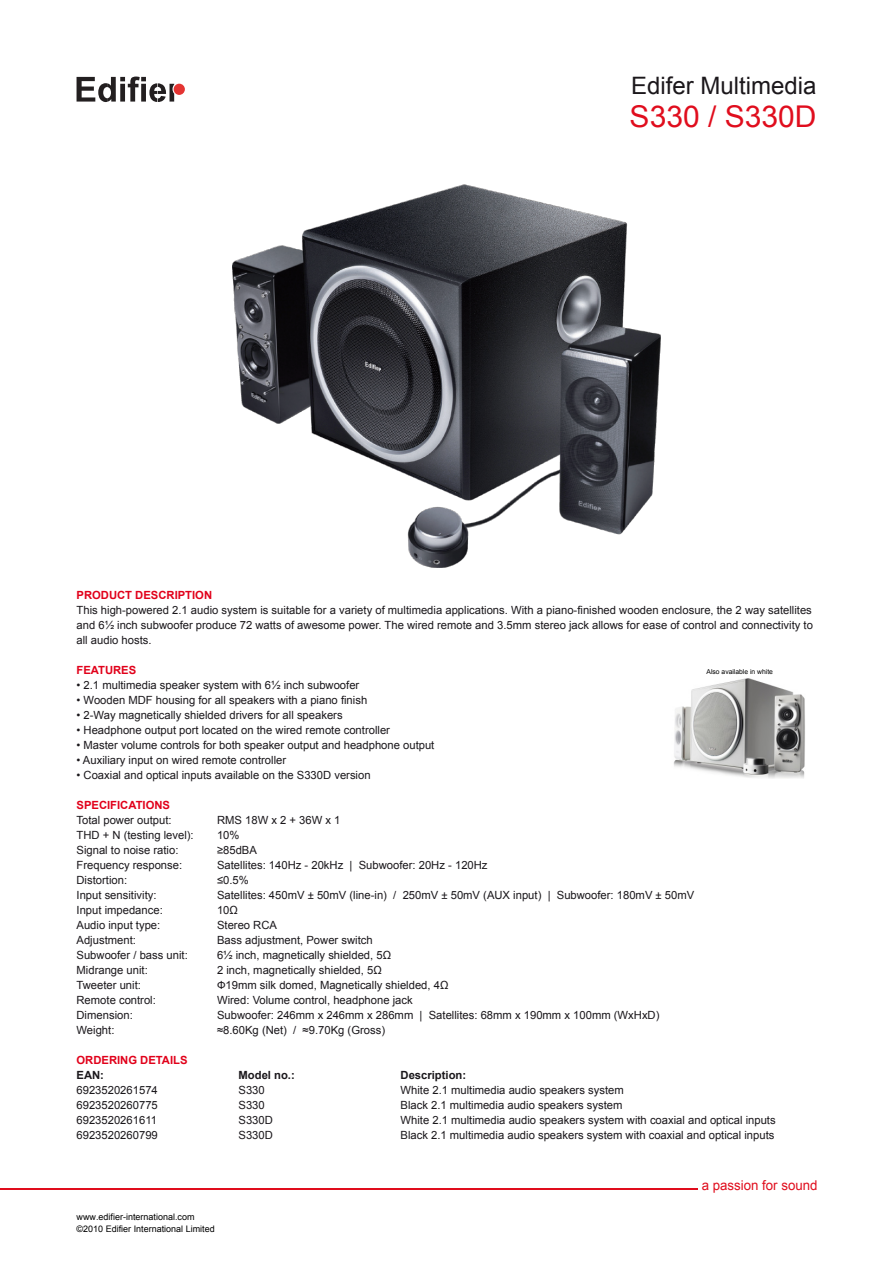
<style>
.page{position:relative;width:893px;height:1263px;background:#fff}
.page>*{position:absolute;margin:0;border:0;box-sizing:border-box;transform-origin:0 0}
.t1{font:30px "Arial";color:#e00d1d}
.t2{font:24px "Arial";color:#1b171b}
.t3{font:13.5px "Arial";color:#e00d1d}
.t4{font:11.25px/15px "Arial";color:#1a171b;text-align:justify}
.t5{font:700 11.25px "Arial";color:#e1001a}
.t6{font:700 11.25px "Arial";color:#1a171b}
.t7{font:9px/12px "Arial";color:#000}
.t8{font:6.75px "Arial";color:#000}
</style>
<div class="page">
<div style="left:174px;top:84px;width:11px;height:11px;background:#e43432;border-radius:50%"></div>
<svg style="left:77px;top:77px;width:97px;height:25px"></svg>
<hr style="left:0;top:1188px;width:697px;height:1px;background:#e00d1d">
<img style="left:233px;top:185px;width:427px;height:382px">
<img style="left:673px;top:678px;width:132px;height:101px">
<h2 class="t2" style="left:631px;top:70px;width:187px">Edifer Multimedia</h2>
<h1 class="t1" style="left:630px;top:97px;width:188px">S330 / S330D</h1>
<p class="t5" style="left:77px;top:588px;width:137px">PRODUCT DESCRIPTION</p>
<p class="t4" style="left:77px;top:603px;width:738px">This high-powered 2.1 audio system is suitable for a variety of multimedia applications. With a piano-finished wooden enclosure, the 2 way satellites and 6½ inch subwoofer produce 72 watts of awesome power. The wired remote and 3.5mm stereo jack allows for ease of control and connectivity to all audio hosts.</p>
<p class="t5" style="left:77px;top:663px;width:61px">FEATURES</p>
<p class="t4" style="left:77px;top:678px;width:284px">• 2.1 multimedia speaker system with 6½ inch subwoofer</p>
<p class="t4" style="left:77px;top:693px;width:292px">• Wooden MDF housing for all speakers with a piano finish</p>
<p class="t4" style="left:77px;top:708px;width:268px">• 2-Way magnetically shielded drivers for all speakers</p>
<p class="t4" style="left:77px;top:723px;width:315px">• Headphone output port located on the wired remote controller</p>
<p class="t4" style="left:77px;top:738px;width:359px">• Master volume controls for both speaker output and headphone output</p>
<p class="t4" style="left:77px;top:753px;width:211px">• Auxiliary input on wired remote controller</p>
<p class="t4" style="left:77px;top:768px;width:296px">• Coaxial and optical inputs available on the S330D version</p>
<p class="t5" style="left:77px;top:798px;width:95px">SPECIFICATIONS</p>
<p class="t4" style="left:77px;top:813px;width:97px">Total power output:</p>
<p class="t4" style="left:217px;top:813px;width:125px">RMS 18W x 2 + 36W x 1</p>
<p class="t4" style="left:77px;top:828px;width:119px">THD + N (testing level):</p>
<p class="t4" style="left:217px;top:828px;width:24px">10%</p>
<p class="t4" style="left:77px;top:843px;width:103px">Signal to noise ratio:</p>
<p class="t4" style="left:217px;top:843px;width:41px">≥85dBA</p>
<p class="t4" style="left:77px;top:858px;width:107px">Frequency response:</p>
<p class="t4" style="left:217px;top:858px;width:272px">Satellites: 140Hz - 20kHz | Subwoofer: 20Hz - 120Hz</p>
<p class="t4" style="left:77px;top:873px;width:52px">Distortion:</p>
<p class="t4" style="left:217px;top:873px;width:33px">≤0.5%</p>
<p class="t4" style="left:77px;top:888px;width:82px">Input sensitivity:</p>
<p class="t4" style="left:217px;top:888px;width:479px">Satellites: 450mV ± 50mV (line-in) / 250mV ± 50mV (AUX input) | Subwoofer: 180mV ± 50mV</p>
<p class="t4" style="left:77px;top:903px;width:88px">Input impedance:</p>
<p class="t4" style="left:217px;top:903px;width:22px">10Ω</p>
<p class="t4" style="left:77px;top:918px;width:85px">Audio input type:</p>
<p class="t4" style="left:217px;top:918px;width:62px">Stereo RCA</p>
<p class="t4" style="left:77px;top:933px;width:61px">Adjustment:</p>
<p class="t4" style="left:217px;top:933px;width:157px">Bass adjustment, Power switch</p>
<p class="t4" style="left:77px;top:948px;width:113px">Subwoofer / bass unit:</p>
<p class="t4" style="left:217px;top:948px;width:176px">6½ inch, magnetically shielded, 5Ω</p>
<p class="t4" style="left:77px;top:963px;width:73px">Midrange unit:</p>
<p class="t4" style="left:217px;top:963px;width:166px">2 inch, magnetically shielded, 5Ω</p>
<p class="t4" style="left:77px;top:978px;width:66px">Tweeter unit:</p>
<p class="t4" style="left:217px;top:978px;width:233px">Ф19mm silk domed, Magnetically shielded, 4Ω</p>
<p class="t4" style="left:77px;top:993px;width:81px">Remote control:</p>
<p class="t4" style="left:217px;top:993px;width:197px">Wired: Volume control, headphone jack</p>
<p class="t4" style="left:77px;top:1008px;width:58px">Dimension:</p>
<p class="t4" style="left:217px;top:1008px;width:444px">Subwoofer: 246mm x 246mm x 286mm | Satellites: 68mm x 190mm x 100mm (WxHxD)</p>
<p class="t4" style="left:77px;top:1023px;width:39px">Weight:</p>
<p class="t4" style="left:217px;top:1023px;width:170px">≈8.60Kg (Net) / ≈9.70Kg (Gross)</p>
<p class="t5" style="left:77px;top:1053px;width:113px">ORDERING DETAILS</p>
<p class="t6" style="left:77px;top:1068px;width:29px">EAN:</p>
<p class="t6" style="left:239px;top:1068px;width:58px">Model no.:</p>
<p class="t6" style="left:401px;top:1068px;width:67px">Description:</p>
<p class="t4" style="left:77px;top:1083px;width:83px">6923520261574</p>
<p class="t4" style="left:239px;top:1083px;width:28px">S330</p>
<p class="t4" style="left:401px;top:1083px;width:225px">White 2.1 multimedia audio speakers system</p>
<p class="t4" style="left:77px;top:1098px;width:83px">6923520260775</p>
<p class="t4" style="left:239px;top:1098px;width:28px">S330</p>
<p class="t4" style="left:401px;top:1098px;width:223px">Black 2.1 multimedia audio speakers system</p>
<p class="t4" style="left:77px;top:1113px;width:82px">6923520261611</p>
<p class="t4" style="left:239px;top:1113px;width:36px">S330D</p>
<p class="t4" style="left:401px;top:1113px;width:377px">White 2.1 multimedia audio speakers system with coaxial and optical inputs</p>
<p class="t4" style="left:77px;top:1128px;width:83px">6923520260799</p>
<p class="t4" style="left:239px;top:1128px;width:36px">S330D</p>
<p class="t4" style="left:401px;top:1128px;width:375px">Black 2.1 multimedia audio speakers system with coaxial and optical inputs</p>
<p class="t3" style="left:702px;top:1176px;width:117px">a passion for sound</p>
<p class="t7" style="left:77px;top:1210px;width:140px">www.edifier-international.com ©2010 Edifier International Limited</p>
<p class="t8" style="left:707px;top:667px;width:68px">Also available in white</p>
</div>
